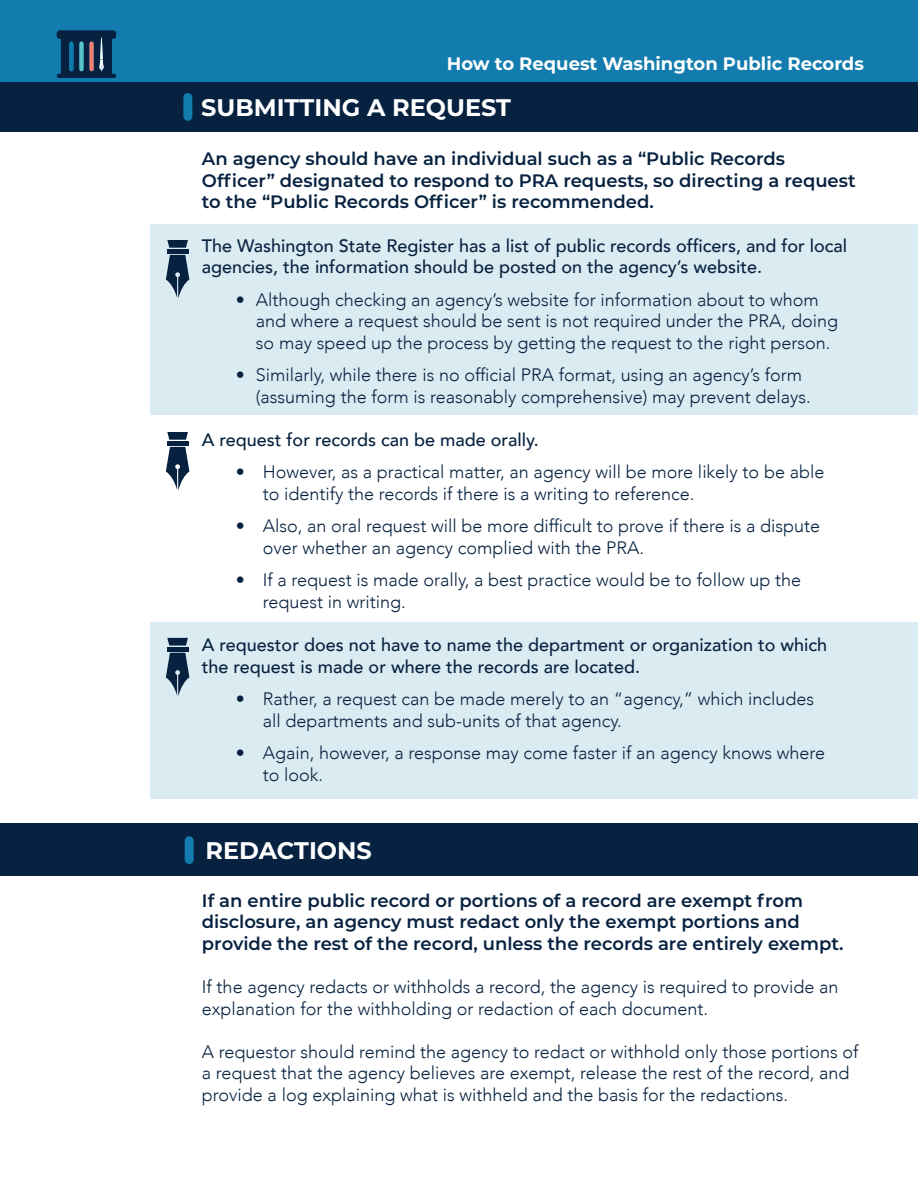
<style>
.page{position:relative;width:918px;height:1188px;background:#fff}
.page>*{position:absolute;margin:0;border:0;box-sizing:border-box;transform-origin:0 0}
.t1{font:700 24px "Montserrat";color:#fff}
.t2{font:300 18px/21.6px "Avenir";color:#072240}
.t3{font:600 18px/21.6px "Montserrat";color:#072240}
.t4{font:500 18px/21.6px "Avenir";color:#072240}
.t5{font:700 18px "Montserrat";color:#fff}
</style>
<div class="page">
<div style="left:150px;top:622px;width:768px;height:177px;background:#dbebf2"></div>
<hr style="left:167px;top:647px;width:22px;height:4px;background:#072140">
<svg style="left:166px;top:653px;width:23px;height:43px"></svg>
<svg style="left:167px;top:638px;width:21px;height:8px"></svg>
<div style="left:150px;top:225px;width:768px;height:190px;background:#dbebf2"></div>
<div style="left:0;top:0;width:918px;height:82px;background:#137cae"></div>
<svg style="left:57px;top:30px;width:59px;height:48px;background:#103455"></svg>
<div style="left:79px;top:42px;width:5px;height:29px;background:#59c5c9;border-radius:2px"></div>
<div style="left:89px;top:42px;width:5px;height:29px;background:#f37d6e;border-radius:2px"></div>
<hr style="left:69px;top:42px;width:4px;height:29px;background:#107cae;border-radius:2px">
<div style="left:0;top:82px;width:918px;height:50px;background:#072240"></div>
<div style="left:183px;top:97px;width:9px;height:19px;background:#137cae"></div>
<hr style="left:167px;top:249px;width:22px;height:4px;background:#072140">
<svg style="left:166px;top:255px;width:23px;height:43px"></svg>
<svg style="left:167px;top:240px;width:21px;height:8px"></svg>
<hr style="left:167px;top:441px;width:22px;height:4px;background:#072140">
<svg style="left:166px;top:447px;width:23px;height:43px"></svg>
<svg style="left:167px;top:432px;width:21px;height:8px"></svg>
<div style="left:0;top:824px;width:918px;height:52px;background:#072240"></div>
<div style="left:185px;top:841px;width:9px;height:19px;background:#137cae"></div>
<p class="t5" style="left:447px;top:51px;width:419px">How to Request Washington Public Records</p>
<p class="t1" style="left:201px;top:90px;width:311px">SUBMITTING A REQUEST</p>
<p class="t3" style="left:202px;top:147px;width:655px">An agency should have an individual such as a “Public Records<br>Officer” designated to respond to PRA requests, so directing a request to the “Public Records Officer” is recommended.</p>
<p class="t4" style="left:202px;top:234px;width:647px">The Washington State Register has a list of public records officers, and for local agencies, the information should be posted on the agency’s website.</p>
<p class="t2" style="left:256px;top:289px;width:584px;text-indent:-20px">• Although checking an agency’s website for information about to whom and where a request should be sent is not required under the PRA, doing so may speed up the process by getting the request to the right person.</p>
<p class="t2" style="left:256px;top:364px;width:556px;text-indent:-20px">• Similarly, while there is no official PRA format, using an agency’s form (assuming the form is reasonably comprehensive) may prevent delays.</p>
<p class="t4" style="left:202px;top:428px;width:338px">A request for records can be made orally.</p>
<p class="t2" style="left:263px;top:461px;width:563px;text-indent:-27px">• However, as a practical matter, an agency will be more likely to be able to identify the records if there is a writing to reference.</p>
<p class="t2" style="left:263px;top:515px;width:559px;text-indent:-27px">• Also, an oral request will be more difficult to prove if there is a dispute over whether an agency complied with the PRA.</p>
<p class="t2" style="left:263px;top:569px;width:540px;text-indent:-27px">• If a request is made orally, a best practice would be to follow up the request in writing.</p>
<p class="t4" style="left:202px;top:633px;width:627px">A requestor does not have to name the department or organization to which the request is made or where the records are located.</p>
<p class="t2" style="left:263px;top:688px;width:553px;text-indent:-27px">• Rather, a request can be made merely to an “agency,” which includes all departments and sub-units of that agency.</p>
<p class="t2" style="left:263px;top:742px;width:564px;text-indent:-27px">• Again, however, a response may come faster if an agency knows where to look.</p>
<p class="t1" style="left:205px;top:833px;width:168px">REDACTIONS</p>
<p class="t3" style="left:202px;top:889px;width:643px">If an entire public record or portions of a record are exempt from disclosure, an agency must redact only the exempt portions and provide the rest of the record, unless the records are entirely exempt.</p>
<p class="t2" style="left:202px;top:976px;width:638px">If the agency redacts or withholds a record, the agency is required to provide an explanation for the withholding or redaction of each document.</p>
<p class="t2" style="left:202px;top:1041px;width:658px">A requestor should remind the agency to redact or withhold only those portions of a request that the agency believes are exempt, release the rest of the record, and provide a log explaining what is withheld and the basis for the redactions.</p>
</div>
